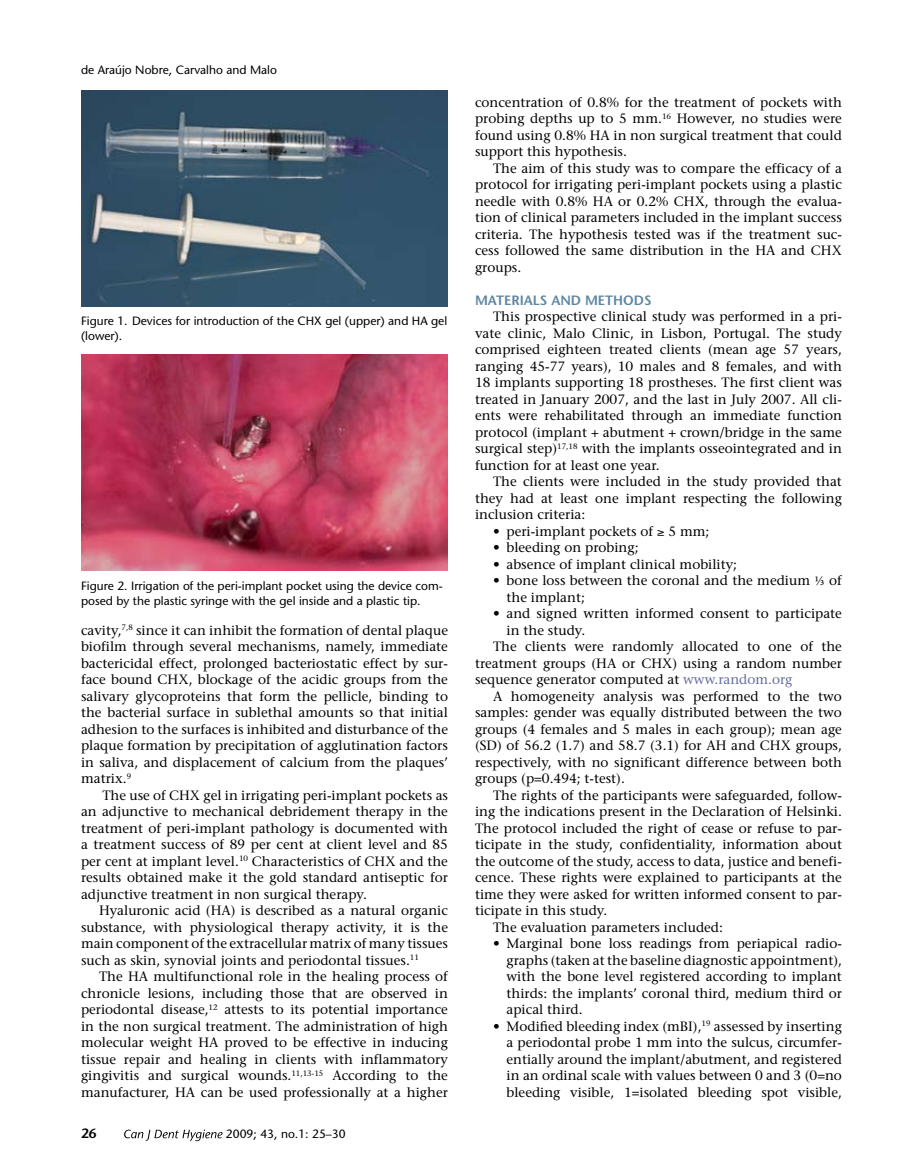
<style>
.page{position:relative;width:905px;height:1175px;background:#fff}
.page>*{position:absolute;margin:0;border:0;box-sizing:border-box;transform-origin:0 0}
.t1{font:13.5px/16.5px "Stone Serif";color:#000;text-align:justify}
.t2{font:600 13.5px "Stone Sans";color:#5d87a1}
.t3{font:600 13.5px "Stone Sans";color:#000}
.t4{font:12px/15px "Stone Sans";color:#000}
.s1{font-family:"Minion Pro"}
.s2{color:#626da1}
</style>
<div class="page">
<svg style="left:124px;top:1129px;width:98px;height:12px"></svg>
<img style="left:81px;top:90px;width:367px;height:216px">
<img style="left:81px;top:354px;width:367px;height:216px">
<p class="t4" style="left:81px;top:62px;width:197px">de Araújo Nobre, Carvalho and Malo</p>
<p class="t4" style="left:81px;top:313px;width:368px">Figure 1. Devices for introduction of the CHX gel (upper) and HA gel (lower).</p>
<p class="t4" style="left:81px;top:578px;width:363px">Figure 2. Irrigation of the peri-implant pocket using the device com&shy;posed by the plastic syringe with the gel inside and a plastic tip.</p>
<p class="t1" style="left:81px;top:621px;width:368px">cavity,<sup>7,8</sup> since it can inhibit the formation of dental plaque biofilm through several mechanisms, namely, immediate bactericidal effect, prolonged bacteriostatic effect by sur&shy;face bound CHX, blockage of the acidic groups from the salivary glycoproteins that form the pellicle, binding to the bacterial surface in sublethal amounts so that initial adhesion to the surfaces is inhibited and disturbance of the plaque formation by precipitation of agglutination factors in saliva, and displacement of calcium from the plaques’ matrix.<sup>9</sup></p>
<p class="t1" style="left:81px;top:786px;width:368px;text-indent:21px">The use of CHX gel in irrigating peri-implant pockets as an adjunctive to mechanical debridement therapy in the treatment of peri-implant pathology is documented with a treatment success of 89 per cent at client level and 85 per cent at implant level.<sup>10</sup> Characteristics of CHX and the results obtained make it the gold standard antiseptic for adjunctive treatment in non surgical therapy.</p>
<p class="t1" style="left:81px;top:902px;width:368px;text-indent:18px">Hyaluronic acid (HA) is described as a natural organic substance, with physiological therapy activity, it is the main component of the extracellular matrix of many tissues such as skin, synovial joints and periodontal tissues.<sup>11</sup></p>
<p class="t1" style="left:81px;top:968px;width:368px;text-indent:18px">The HA multifunctional role in the healing process of chronicle lesions, including those that are observed in periodontal disease,<sup>12</sup> attests to its potential importance in the non surgical treatment. The administration of high molecular weight HA proved to be effective in inducing tissue repair and healing in clients with inflammatory gingivitis and surgical wounds.<sup>11,13-15</sup> According to the manufacturer, HA can be used professionally at a higher</p>
<p class="t3" style="left:81px;top:1125px;width:17px">26</p>
<p class="t4" style="left:226px;top:1126px;width:121px">2009; 43, no.1: 25–30</p>
<p class="t1" style="left:475px;top:93px;width:368px">concentration of 0.8% for the treatment of pockets with probing depths up to 5 mm.<sup>16</sup> However, no studies were found using 0.8% HA in non surgical treatment that could support this hypothesis.</p>
<p class="t1" style="left:475px;top:159px;width:368px;text-indent:18px">The aim of this study was to compare the efficacy of a protocol for irrigating peri-implant pockets using a plastic needle with 0.8% HA or 0.2% CHX, through the evalua&shy;tion of clinical parameters included in the implant success criteria. The hypothesis tested was if the treatment suc&shy;cess followed the same distribution in the HA and CHX groups.</p>
<p class="t2" style="left:475px;top:291px;width:88px">MATERIALS AND</p>
<p class="t2" style="left:585px;top:291px;width:68px">METHODS</p>
<p class="t1" style="left:475px;top:308px;width:368px;text-indent:18px">This prospective clinical study was performed in a pri&shy;vate clinic, Malo Clinic, in Lisbon, Portugal. The study comprised eighteen treated clients (mean age 57 years, ranging 45-77 years), 10 males and 8 females, and with 18 implants supporting 18 prostheses. The first client was treated in January 2007, and the last in July 2007. All cli&shy;ents were rehabilitated through an immediate function protocol (implant + abutment + crown/bridge in the same surgical step)<sup>17,18</sup> with the implants osseointegrated and in function for at least one year.</p>
<p class="t1" style="left:475px;top:473px;width:368px;text-indent:18px">The clients were included in the study provided that they had at least one implant respecting the following inclusion criteria:</p>
<p class="t1" style="left:493px;top:522px;width:218px">• peri-implant pockets of ≥ 5 mm;</p>
<p class="t1" style="left:493px;top:539px;width:147px">• bleeding on probing;</p>
<p class="t1" style="left:493px;top:555px;width:246px">• absence of implant clinical mobility;</p>
<p class="t1" style="left:506px;top:572px;width:337px;text-indent:-14px">• bone loss between the coronal and the medium <span class="s1">1/3</span> of the implant;</p>
<p class="t1" style="left:493px;top:605px;width:350px">• and signed written informed consent to participate</p>
<p class="t1" style="left:506px;top:621px;width:80px">in the study.</p>
<p class="t1" style="left:493px;top:638px;width:350px">The clients were randomly allocated to one of the</p>
<p class="t1" style="left:475px;top:654px;width:368px">treatment groups (HA or CHX) using a random number</p>
<p class="t1" style="left:475px;top:671px;width:319px">sequence generator computed at <span class="s2">www.random.org</span></p>
<p class="t1" style="left:493px;top:687px;width:350px">A homogeneity analysis was performed to the two</p>
<p class="t1" style="left:475px;top:704px;width:368px">samples: gender was equally distributed between the two</p>
<p class="t1" style="left:475px;top:720px;width:368px">groups (4 females and 5 males in each group); mean age</p>
<p class="t1" style="left:475px;top:737px;width:368px">(SD) of 56.2 (1.7) and 58.7 (3.1) for AH and CHX groups,</p>
<p class="t1" style="left:475px;top:753px;width:368px">respectively, with no significant difference between both</p>
<p class="t1" style="left:475px;top:770px;width:151px">groups (p=0.494; t-test).</p>
<p class="t1" style="left:493px;top:786px;width:350px">The rights of the participants were safeguarded, follow-</p>
<p class="t1" style="left:475px;top:803px;width:368px">ing the indications present in the Declaration of Helsinki.</p>
<p class="t1" style="left:475px;top:819px;width:368px">The protocol included the right of cease or refuse to par-</p>
<p class="t1" style="left:475px;top:836px;width:368px">ticipate in the study, confidentiality, information about</p>
<p class="t1" style="left:475px;top:852px;width:368px">the outcome of the study, access to data, justice and benefi-</p>
<p class="t1" style="left:475px;top:869px;width:368px">cence. These rights were explained to participants at the</p>
<p class="t1" style="left:475px;top:885px;width:368px">time they were asked for written informed consent to par-</p>
<p class="t1" style="left:475px;top:902px;width:134px">ticipate in this study.</p>
<p class="t1" style="left:493px;top:918px;width:231px">The evaluation parameters included:</p>
<p class="t1" style="left:506px;top:935px;width:337px;text-indent:-14px">• Marginal bone loss readings from periapical radio&shy;graphs (taken at the baseline diagnostic appointment), with the bone level registered according to implant thirds: the implants’ coronal third, medium third or apical third.</p>
<p class="t1" style="left:506px;top:1017px;width:337px;text-indent:-14px">• Modified bleeding index (mBI),<sup>19</sup> assessed by inserting a periodontal probe 1 mm into the sulcus, circumfer&shy;entially around the implant/abutment, and registered in an ordinal scale with values between 0 and 3 (0=no bleeding visible, 1=isolated bleeding spot visible,</p>
</div>
